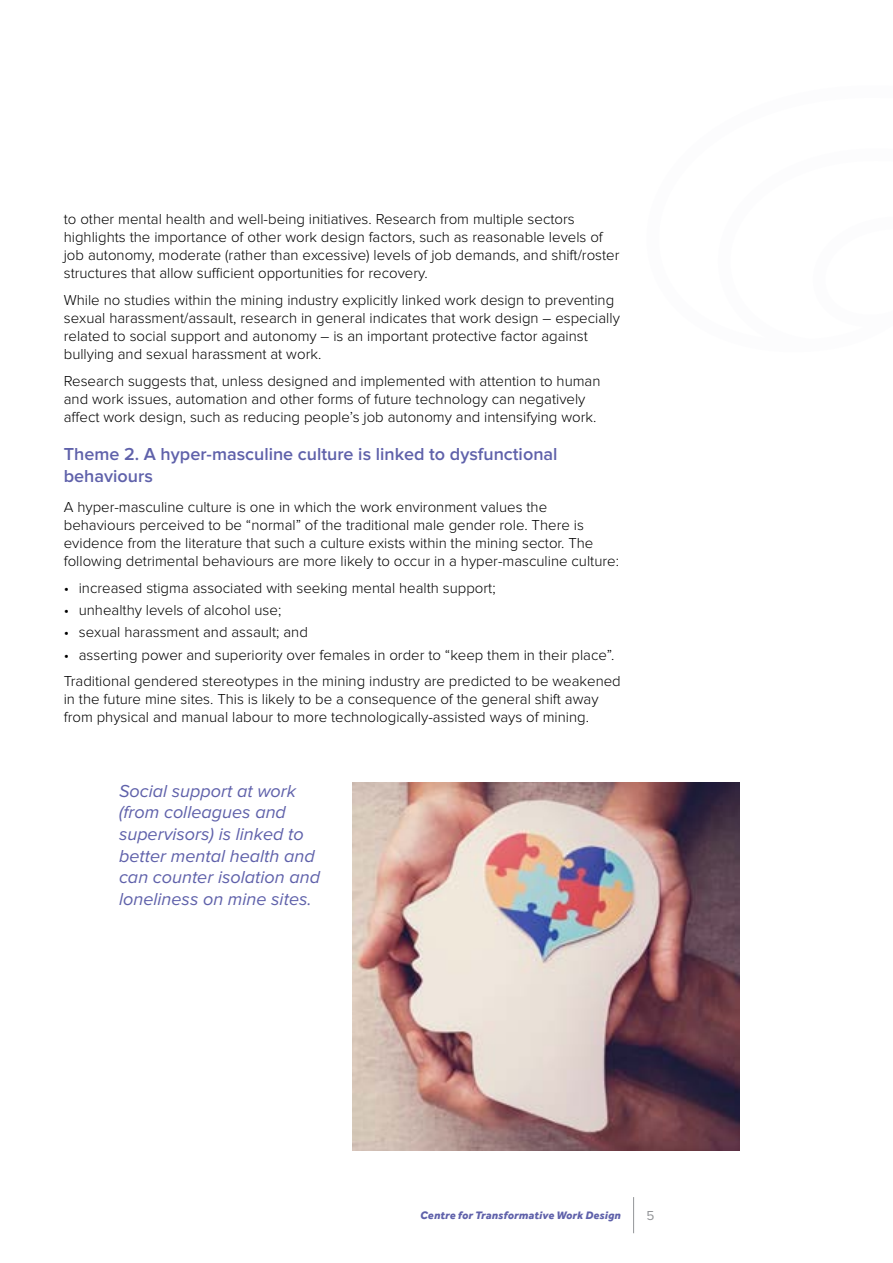
<style>
.page{position:relative;width:893px;height:1263px;background:#fff}
.page>*{position:absolute;margin:0;border:0;box-sizing:border-box;transform-origin:0 0}
.t1{font:italic 18px/21.6px "Proxima Nova";color:#5f61aa}
.t2{font:600 18px/21.6px "Proxima Nova";color:#5f61aa}
.t3{font:300 15px/18px "Proxima Nova";color:#000}
.t4{font:13.5px "Proxima Nova";color:#939598}
.t5{font:italic 800 11.25px "Effra";letter-spacing:.02em;color:#5f61aa}
</style>
<div class="page">
<hr style="left:633px;top:1197px;width:1px;height:36px;background:#939598">
<img style="left:353px;top:783px;width:387px;height:367px">
<p class="t3" style="left:64px;top:211px;width:557px">to other mental health and well-being initiatives. Research from multiple sectors highlights the importance of other work design factors, such as reasonable levels of job autonomy, moderate (rather than excessive) levels of job demands, and shift/roster structures that allow sufficient opportunities for recovery.</p>
<p class="t3" style="left:64px;top:292px;width:558px">While no studies within the mining industry explicitly linked work design to preventing sexual harassment/assault, research in general indicates that work design – especially related to social support and autonomy – is an important protective factor against bullying and sexual harassment at work.</p>
<p class="t3" style="left:64px;top:372px;width:538px">Research suggests that, unless designed and implemented with attention to human and work issues, automation and other forms of future technology can negatively affect work design, such as reducing people’s job autonomy and intensifying work.</p>
<p class="t2" style="left:64px;top:444px;width:495px">Theme 2. A hyper-masculine culture is linked to dysfunctional behaviours</p>
<p class="t3" style="left:64px;top:499px;width:557px">A hyper-masculine culture is one in which the work environment values the behaviours perceived to be “normal” of the traditional male gender role. There is evidence from the literature that such a culture exists within the mining sector. The following detrimental behaviours are more likely to occur in a hyper-masculine culture:</p>
<p class="t3" style="left:64px;top:580px;width:433px">• increased stigma associated with seeking mental health support;</p>
<p class="t3" style="left:64px;top:602px;width:219px">• unhealthy levels of alcohol use;</p>
<p class="t3" style="left:64px;top:624px;width:246px">• sexual harassment and assault; and</p>
<p class="t3" style="left:64px;top:642px;width:559px;line-height:26.5px">• asserting power and superiority over females in order to “keep them in their place”.<br>Traditional gendered stereotypes in the mining industry are predicted to be weakened</p>
<p class="t3" style="left:64px;top:691px;width:536px">in the future mine sites. This is likely to be a consequence of the general shift away from physical and manual labour to more technologically-assisted ways of mining.</p>
<p class="t1" style="left:119px;top:781px;width:202px">Social support at work (from colleagues and supervisors) is linked to better mental health and can counter isolation and loneliness on mine sites.</p>
<p class="t5" style="left:420px;top:1208px;width:202px">Centre for Transformative Work Design</p>
<p class="t4" style="left:646px;top:1210px;width:9px">5</p>
</div>
